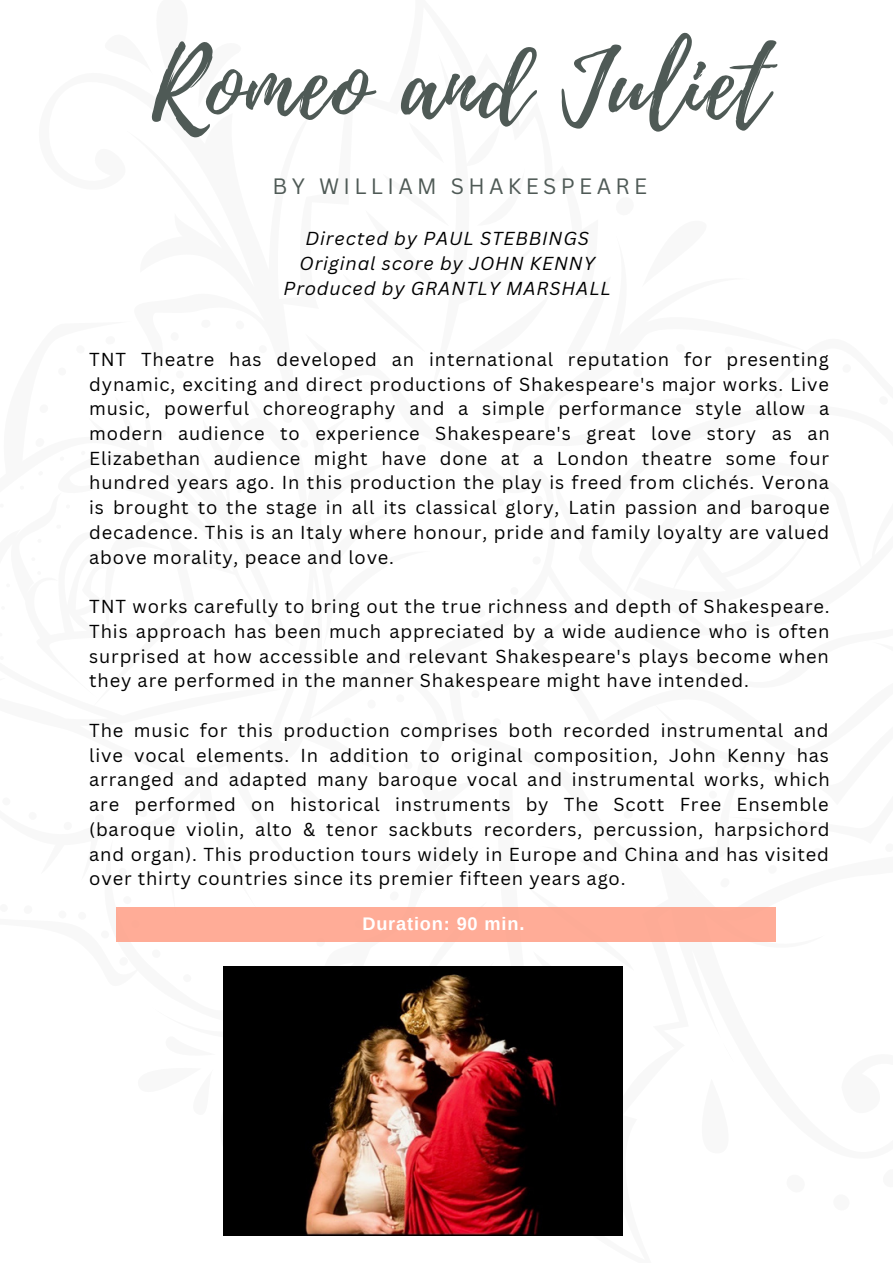
<style>
.page{position:relative;width:893px;height:1264px;background:#fff}
.page>*{position:absolute;margin:0;border:0;box-sizing:border-box;transform-origin:0 0}
.t1{font:95.85px "Playlist Script";letter-spacing:.025em;color:#4f5a56}
.t2{font:21.6px "Canva Sans";letter-spacing:.2em;color:#4f5a56}
.t3{font:18.3px/24.8px "Canva Sans";letter-spacing:.045em;color:#000;text-align:justify}
.t4{font:italic 18.3px "Canva Sans";letter-spacing:.045em;color:#000}
.t5{font:700 18.15px "Arimo";letter-spacing:.045em;color:#fff}
</style>
<div class="page">
<div style="left:116px;top:907px;width:660px;height:34px;background:#ffac97"></div>
<img style="left:223px;top:966px;width:399px;height:269px">
<p class="t1" style="left:152px;top:17px;width:617px">Romeo and Juliet</p>
<p class="t2" style="left:272px;top:171px;width:376px">BY WILLIAM SHAKESPEARE</p>
<p class="t4" style="left:305px;top:226px;width:285px">Directed by PAUL STEBBINGS</p>
<p class="t4" style="left:299px;top:250px;width:297px">Original score by JOHN KENNY</p>
<p class="t4" style="left:283px;top:275px;width:329px">Produced by GRANTLY MARSHALL</p>
<p class="t3" style="left:89px;top:346px;width:741px">TNT Theatre has developed an international reputation for presenting dynamic, exciting and direct productions of Shakespeare's major works. Live music, powerful choreography and a simple performance style allow a modern audience to experience Shakespeare's great love story as an Elizabethan audience might have done at a London theatre some four hundred years ago. In this production the play is freed from clichés. Verona is brought to the stage in all its classical glory, Latin passion and baroque decadence. This is an Italy where honour, pride and family loyalty are valued above morality, peace and love.</p>
<p class="t3" style="left:89px;top:593px;width:741px">TNT works carefully to bring out the true richness and depth of Shakespeare.<br>This approach has been much appreciated by a wide audience who is often surprised at how accessible and relevant Shakespeare's plays become when they are performed in the manner Shakespeare might have intended.</p>
<p class="t3" style="left:89px;top:717px;width:741px">The music for this production comprises both recorded instrumental and live vocal elements. In addition to original composition, John Kenny has arranged and adapted many baroque vocal and instrumental works, which are performed on historical instruments by The Scott Free Ensemble (baroque violin, alto &amp; tenor sackbuts recorders, percussion, harpsichord and organ). This production tours widely in Europe and China and has visited over thirty countries since its premier fifteen years ago.</p>
<p class="t5" style="left:362px;top:913px;width:164px">Duration: 90 min.</p>
</div>
